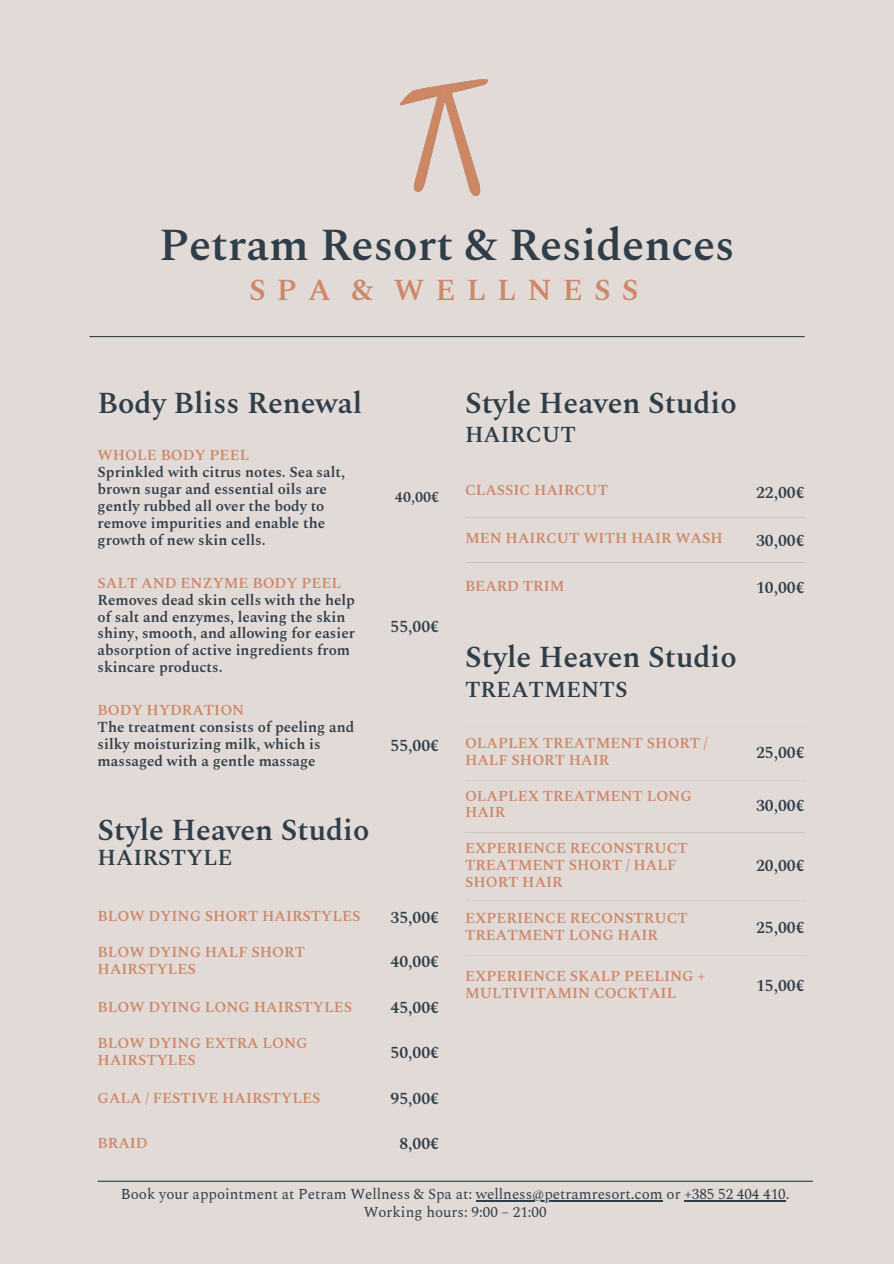
<style>
.page{position:relative;width:894px;height:1264px;background:#fff}
.page>*{position:absolute;margin:0;border:0;box-sizing:border-box;transform-origin:0 0}
.t1{font:600 45px "Spectral";color:#303e49}
.t2{font:600 30px "Spectral";color:#303e49}
.t3{font:600 30px "Spectral";letter-spacing:.37em;color:#ce8767}
.t4{font:600 22.5px "Spectral";color:#303e49}
.t5{font:600 16.5px "Spectral";color:#303e49}
.t6{font:600 15px/17px "Spectral";color:#ce8767}
.t7{font:600 15px/17px "Spectral";color:#303e49}
.t8{font:15px "Spectral";color:#303e49}
</style>
<div class="page">
<div style="left:0;top:0;width:893px;height:1263px;background:#e1dad7"></div>
<hr style="left:89px;top:336px;width:715px;height:1px;background:#303e49">
<hr style="left:98px;top:1180px;width:714px;height:1px;background:#303e49">
<img style="left:400px;top:79px;width:87px;height:116px">
<hr style="left:475px;top:1200px;width:187px;height:1px;background:#303e49">
<hr style="left:684px;top:1200px;width:101px;height:1px;background:#303e49">
<h2 class="t1" style="left:159px;top:212px;width:577px">Petram Resort &amp; Residences</h2>
<h1 class="t3" style="left:249px;top:268px;width:391px">SPA &amp; WELLNESS</h1>
<p class="t2" style="left:98px;top:381px;width:266px">Body Bliss Renewal</p>
<p class="t6" style="left:98px;top:447px;width:153px">WHOLE BODY PEEL</p>
<p class="t7" style="left:98px;top:464px;width:249px">Sprinkled with citrus notes. Sea salt, brown sugar and essential oils are gently rubbed all over the body to remove impurities and enable the growth of new skin cells.</p>
<p class="t6" style="left:98px;top:574px;width:245px">SALT AND ENZYME BODY PEEL</p>
<p class="t7" style="left:98px;top:591px;width:259px">Removes dead skin cells with the help of salt and enzymes, leaving the skin shiny, smooth, and allowing for easier absorption of active ingredients from skincare products.</p>
<p class="t6" style="left:98px;top:702px;width:148px">BODY HYDRATION</p>
<p class="t7" style="left:98px;top:719px;width:258px">The treatment consists of peeling and silky moisturizing milk, which is massaged with a gentle massage</p>
<h3 class="t2" style="left:98px;top:808px;width:273px">Style Heaven Studio</h3>
<p class="t4" style="left:98px;top:840px;width:136px">HAIRSTYLE</p>
<p class="t7" style="left:395px;top:489px;width:46px">40,00€</p>
<p class="t5" style="left:390px;top:614px;width:50px">55,00€</p>
<p class="t5" style="left:390px;top:733px;width:50px">55,00€</p>
<h4 class="t6" style="left:98px;top:908px;width:264px">BLOW DYING SHORT HAIRSTYLES</h4>
<h3 class="t5" style="left:390px;top:905px;width:50px">35,00€</h3>
<h4 class="t6" style="left:98px;top:944px;width:209px">BLOW DYING HALF SHORT<br>HAIRSTYLES</h4>
<p class="t5" style="left:390px;top:949px;width:50px">40,00€</p>
<p class="t6" style="left:98px;top:998px;width:256px">BLOW DYING LONG HAIRSTYLES</p>
<p class="t5" style="left:390px;top:995px;width:50px">45,00€</p>
<p class="t6" style="left:98px;top:1035px;width:211px">BLOW DYING EXTRA LONG<br>HAIRSTYLES</p>
<p class="t5" style="left:390px;top:1040px;width:50px">50,00€</p>
<p class="t6" style="left:98px;top:1089px;width:224px">GALA / FESTIVE HAIRSTYLES</p>
<p class="t5" style="left:390px;top:1086px;width:50px">95,00€</p>
<p class="t6" style="left:98px;top:1134px;width:52px">BRAID</p>
<p class="t5" style="left:399px;top:1131px;width:41px">8,00€</p>
<p class="t2" style="left:465px;top:381px;width:273px">Style Heaven Studio</p>
<p class="t4" style="left:465px;top:418px;width:112px">HAIRCUT</p>
<h4 class="t6" style="left:465px;top:482px;width:144px">CLASSIC HAIRCUT</h4>
<p class="t5" style="left:755px;top:480px;width:50px">22,00€</p>
<p class="t6" style="left:465px;top:530px;width:259px">MEN HAIRCUT WITH HAIR WASH</p>
<p class="t5" style="left:755px;top:528px;width:50px">30,00€</p>
<p class="t6" style="left:465px;top:577px;width:101px">BEARD TRIM</p>
<p class="t5" style="left:755px;top:575px;width:50px">10,00€</p>
<p class="t2" style="left:465px;top:635px;width:273px">Style Heaven Studio</p>
<p class="t4" style="left:465px;top:672px;width:164px">TREATMENTS</p>
<p class="t6" style="left:465px;top:735px;width:244px">OLAPLEX TREATMENT SHORT /<br>HALF SHORT HAIR</p>
<p class="t5" style="left:755px;top:741px;width:50px">25,00€</p>
<p class="t6" style="left:465px;top:787px;width:228px">OLAPLEX TREATMENT LONG<br>HAIR</p>
<p class="t5" style="left:755px;top:793px;width:50px">30,00€</p>
<p class="t6" style="left:465px;top:840px;width:224px">EXPERIENCE RECONSTRUCT<br>TREATMENT SHORT / HALF<br>SHORT HAIR</p>
<p class="t5" style="left:755px;top:853px;width:50px">20,00€</p>
<p class="t6" style="left:465px;top:909px;width:224px">EXPERIENCE RECONSTRUCT<br>TREATMENT LONG HAIR</p>
<p class="t5" style="left:755px;top:915px;width:50px">25,00€</p>
<p class="t6" style="left:465px;top:968px;width:242px">EXPERIENCE SKALP PEELING +<br>MULTIVITAMIN COCKTAIL</p>
<p class="t5" style="left:755px;top:973px;width:50px">15,00€</p>
<p class="t8" style="left:121px;top:1183px;width:669px">Book your appointment at Petram Wellness &amp; Spa at: wellness@petramresort.com or +385 52 404 410.</p>
<h3 class="t8" style="left:364px;top:1201px;width:184px">Working hours: 9:00 – 21:00</h3>
</div>
